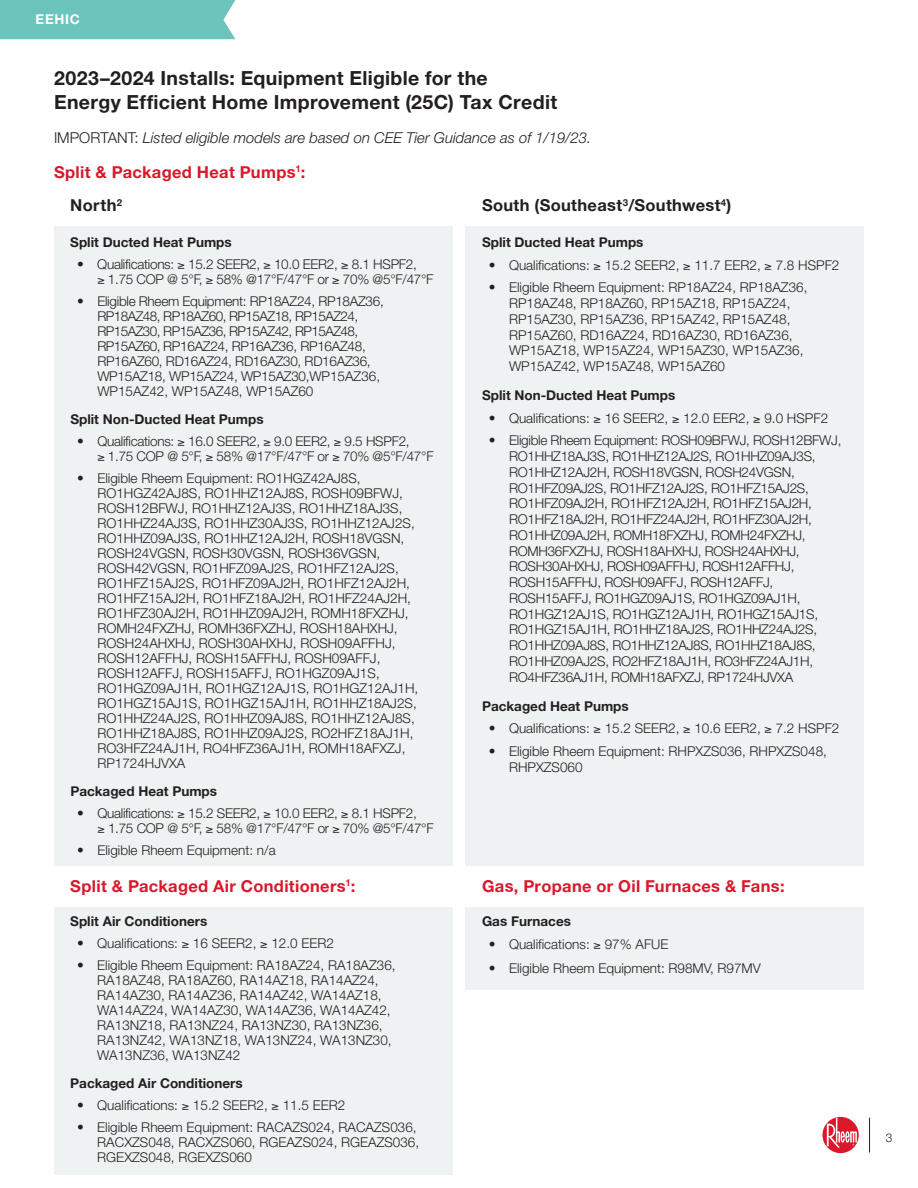
<style>
.page{position:relative;width:918px;height:1188px;background:#fff}
.page>*{position:absolute;margin:0;border:0;box-sizing:border-box;transform-origin:0 0}
.t1{font:700 19.5px/24px "Rheem Sans";letter-spacing:.015em;color:#231f20}
.t2{font:700 16.5px "Rheem Sans";letter-spacing:.02em;color:#d9182b}
.t3{font:700 16.5px "Rheem Sans";letter-spacing:.02em;color:#231f20}
.t4{font:italic 300 15px "Rheem Sans";color:#231f20}
.t5{font:300 13.5px/15px "Rheem Sans";color:#231f20}
.t6{font:300 13.5px/15.8px "Rheem Sans";letter-spacing:-.02em;color:#231f20}
.t7{font:700 13.5px "Rheem Sans";color:#231f20}
.t8{font:700 13.5px "Rheem Sans";letter-spacing:.05em;color:#fff}
.t9{font:300 12px "Rheem Sans";color:#231f20}
.s1{font-style:normal}
</style>
<div class="page">
<hr style="left:869px;top:1118px;width:1px;height:35px;background:#231f20">
<svg style="left:822px;top:1117px;width:37px;height:36px"></svg>
<svg style="left:827px;top:1117px;width:30px;height:31px"></svg>
<div style="left:466px;top:226px;width:398px;height:640px;background:#eff2f2"></div>
<div style="left:54px;top:226px;width:398px;height:640px;background:#eff2f2"></div>
<div style="left:54px;top:907px;width:398px;height:267px;background:#eff2f2"></div>
<div style="left:466px;top:907px;width:398px;height:82px;background:#eff2f2"></div>
<div style="left:0;top:0;width:235px;height:39px;background:#6bc5bd"></div>
<p class="t8" style="left:36px;top:11px;width:46px">EEHIC</p>
<h1 class="t1" style="left:54px;top:65px;width:505px">2023–2024 Installs: Equipment Eligible for the<br>Energy Efficient Home Improvement (25C) Tax Credit</h1>
<p class="t4" style="left:54px;top:129px;width:539px"><span class="s1">IMPORTANT:</span> Listed eligible models are based on CEE Tier Guidance as of 1/19/23.</p>
<p class="t2" style="left:54px;top:162px;width:253px">Split &amp; Packaged Heat Pumps<sup>1</sup>:</p>
<p class="t3" style="left:70px;top:195px;width:53px">North<sup>2</sup></p>
<p class="t7" style="left:70px;top:234px;width:163px">Split Ducted Heat Pumps</p>
<p class="t6" style="left:97px;top:257px;width:338px;line-height:15px;text-indent:-20px">• Qualifications: ≥ 15.2 SEER2, ≥ 10.0 EER2, ≥ 8.1 HSPF2,<br>≥ 1.75 COP @ 5°F, ≥ 58% @17°F/47°F or ≥ 70% @5°F/47°F</p>
<p class="t6" style="left:97px;top:294px;width:288px;line-height:15px;text-indent:-20px">• Eligible Rheem Equipment: RP18AZ24, RP18AZ36, RP18AZ48, RP18AZ60, RP15AZ18, RP15AZ24, RP15AZ30, RP15AZ36, RP15AZ42, RP15AZ48, RP15AZ60, RP16AZ24, RP16AZ36, RP16AZ48, RP16AZ60, RD16AZ24, RD16AZ30, RD16AZ36, WP15AZ18, WP15AZ24, WP15AZ30,WP15AZ36, WP15AZ42, WP15AZ48, WP15AZ60</p>
<p class="t7" style="left:70px;top:411px;width:195px">Split Non-Ducted Heat Pumps</p>
<p class="t6" style="left:97px;top:434px;width:338px;line-height:15px;text-indent:-20px">• Qualifications: ≥ 16.0 SEER2, ≥ 9.0 EER2, ≥ 9.5 HSPF2,<br>≥ 1.75 COP @ 5°F, ≥ 58% @17°F/47°F or ≥ 70% @5°F/47°F</p>
<p class="t5" style="left:97px;top:471px;width:322px;text-indent:-20px">• Eligible Rheem Equipment: RO1HGZ42AJ8S, RO1HGZ42AJ8S, RO1HHZ12AJ8S, ROSH09BFWJ, ROSH12BFWJ, RO1HHZ12AJ3S, RO1HHZ18AJ3S, RO1HHZ24AJ3S, RO1HHZ30AJ3S, RO1HHZ12AJ2S, RO1HHZ09AJ3S, RO1HHZ12AJ2H, ROSH18VGSN, ROSH24VGSN, ROSH30VGSN, ROSH36VGSN, ROSH42VGSN, RO1HFZ09AJ2S, RO1HFZ12AJ2S, RO1HFZ15AJ2S, RO1HFZ09AJ2H, RO1HFZ12AJ2H, RO1HFZ15AJ2H, RO1HFZ18AJ2H, RO1HFZ24AJ2H, RO1HFZ30AJ2H, RO1HHZ09AJ2H, ROMH18FXZHJ, ROMH24FXZHJ, ROMH36FXZHJ, ROSH18AHXHJ, ROSH24AHXHJ, ROSH30AHXHJ, ROSH09AFFHJ, ROSH12AFFHJ, ROSH15AFFHJ, ROSH09AFFJ, ROSH12AFFJ, ROSH15AFFJ, RO1HGZ09AJ1S, RO1HGZ09AJ1H, RO1HGZ12AJ1S, RO1HGZ12AJ1H, RO1HGZ15AJ1S, RO1HGZ15AJ1H, RO1HHZ18AJ2S, RO1HHZ24AJ2S, RO1HHZ09AJ8S, RO1HHZ12AJ8S, RO1HHZ18AJ8S, RO1HHZ09AJ2S, RO2HFZ18AJ1H, RO3HFZ24AJ1H, RO4HFZ36AJ1H, ROMH18AFXZJ, RP1724HJVXA</p>
<p class="t7" style="left:70px;top:783px;width:148px">Packaged Heat Pumps</p>
<p class="t6" style="left:97px;top:806px;width:338px;line-height:15px;text-indent:-20px">• Qualifications: ≥ 15.2 SEER2, ≥ 10.0 EER2, ≥ 8.1 HSPF2,<br>≥ 1.75 COP @ 5°F, ≥ 58% @17°F/47°F or ≥ 70% @5°F/47°F</p>
<p class="t5" style="left:77px;top:843px;width:200px">• Eligible Rheem Equipment: n/a</p>
<p class="t2" style="left:70px;top:875px;width:287px">Split &amp; Packaged Air Conditioners<sup>1</sup>:</p>
<p class="t7" style="left:70px;top:913px;width:138px">Split Air Conditioners</p>
<p class="t5" style="left:77px;top:936px;width:258px">• Qualifications: ≥ 16 SEER2, ≥ 12.0 EER2</p>
<p class="t5" style="left:97px;top:958px;width:300px;text-indent:-20px">• Eligible Rheem Equipment: RA18AZ24, RA18AZ36, RA18AZ48, RA18AZ60, RA14AZ18, RA14AZ24, RA14AZ30, RA14AZ36, RA14AZ42, WA14AZ18, WA14AZ24, WA14AZ30, WA14AZ36, WA14AZ42, RA13NZ18, RA13NZ24, RA13NZ30, RA13NZ36, RA13NZ42, WA13NZ18, WA13NZ24, WA13NZ30, WA13NZ36, WA13NZ42</p>
<p class="t7" style="left:70px;top:1075px;width:174px">Packaged Air Conditioners</p>
<p class="t5" style="left:77px;top:1098px;width:270px">• Qualifications: ≥ 15.2 SEER2, ≥ 11.5 EER2</p>
<p class="t5" style="left:97px;top:1120px;width:323px;text-indent:-20px">• Eligible Rheem Equipment: RACAZS024, RACAZS036,<br>RACXZS048, RACXZS060, RGEAZS024, RGEAZS036,<br>RGEXZS048, RGEXZS060</p>
<p class="t3" style="left:482px;top:195px;width:251px">South (Southeast<sup>3</sup>/Southwest<sup>4</sup>)</p>
<p class="t7" style="left:482px;top:234px;width:163px">Split Ducted Heat Pumps</p>
<p class="t5" style="left:489px;top:258px;width:352px">• Qualifications: ≥ 15.2 SEER2, ≥ 11.7 EER2, ≥ 7.8 HSPF2</p>
<p class="t5" style="left:509px;top:280px;width:300px;line-height:15.8px;text-indent:-20px">• Eligible Rheem Equipment: RP18AZ24, RP18AZ36, RP18AZ48, RP18AZ60, RP15AZ18, RP15AZ24, RP15AZ30, RP15AZ36, RP15AZ42, RP15AZ48, RP15AZ60, RD16AZ24, RD16AZ30, RD16AZ36, WP15AZ18, WP15AZ24, WP15AZ30, WP15AZ36, WP15AZ42, WP15AZ48, WP15AZ60</p>
<p class="t7" style="left:482px;top:387px;width:195px">Split Non-Ducted Heat Pumps</p>
<p class="t5" style="left:489px;top:411px;width:341px">• Qualifications: ≥ 16 SEER2, ≥ 12.0 EER2, ≥ 9.0 HSPF2</p>
<p class="t6" style="left:509px;top:433px;width:334px;text-indent:-20px">• Eligible Rheem Equipment: ROSH09BFWJ, ROSH12BFWJ, RO1HHZ18AJ3S, RO1HHZ12AJ2S, RO1HHZ09AJ3S, RO1HHZ12AJ2H, ROSH18VGSN, ROSH24VGSN, RO1HFZ09AJ2S, RO1HFZ12AJ2S, RO1HFZ15AJ2S, RO1HFZ09AJ2H, RO1HFZ12AJ2H, RO1HFZ15AJ2H, RO1HFZ18AJ2H, RO1HFZ24AJ2H, RO1HFZ30AJ2H, RO1HHZ09AJ2H, ROMH18FXZHJ, ROMH24FXZHJ, ROMH36FXZHJ, ROSH18AHXHJ, ROSH24AHXHJ, ROSH30AHXHJ, ROSH09AFFHJ, ROSH12AFFHJ, ROSH15AFFHJ, ROSH09AFFJ, ROSH12AFFJ, ROSH15AFFJ, RO1HGZ09AJ1S, RO1HGZ09AJ1H, RO1HGZ12AJ1S, RO1HGZ12AJ1H, RO1HGZ15AJ1S, RO1HGZ15AJ1H, RO1HHZ18AJ2S, RO1HHZ24AJ2S, RO1HHZ09AJ8S, RO1HHZ12AJ8S, RO1HHZ18AJ8S, RO1HHZ09AJ2S, RO2HFZ18AJ1H, RO3HFZ24AJ1H, RO4HFZ36AJ1H, ROMH18AFXZJ, RP1724HJVXA</p>
<p class="t7" style="left:482px;top:698px;width:148px">Packaged Heat Pumps</p>
<p class="t5" style="left:489px;top:722px;width:352px">• Qualifications: ≥ 15.2 SEER2, ≥ 10.6 EER2, ≥ 7.2 HSPF2</p>
<p class="t5" style="left:509px;top:744px;width:319px;line-height:15.8px;text-indent:-20px">• Eligible Rheem Equipment: RHPXZS036, RHPXZS048,<br>RHPXZS060</p>
<p class="t2" style="left:482px;top:875px;width:304px">Gas, Propane or Oil Furnaces &amp; Fans:</p>
<p class="t7" style="left:482px;top:913px;width:91px">Gas Furnaces</p>
<p class="t5" style="left:489px;top:938px;width:181px">• Qualifications: ≥ 97% AFUE</p>
<p class="t5" style="left:489px;top:961px;width:274px">• Eligible Rheem Equipment: R98MV, R97MV</p>
<p class="t9" style="left:886px;top:1130px;width:8px">3</p>
</div>
